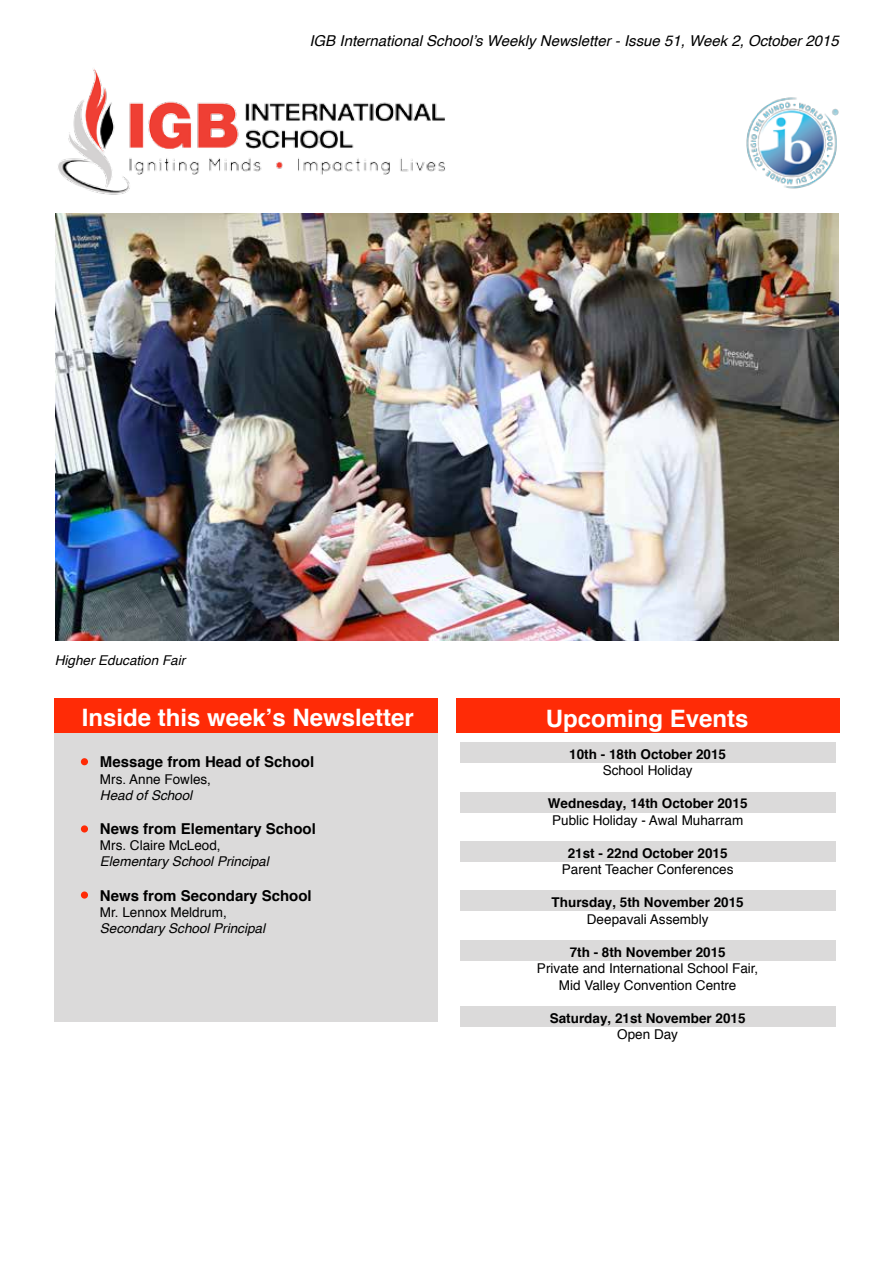
<style>
.page{position:relative;width:893px;height:1263px;background:#fff}
.page>*{position:absolute;margin:0;border:0;box-sizing:border-box;transform-origin:0 0}
.t1{font:700 24px "Helvetica";color:#fff}
.t2{font:700 15px "Helvetica";color:#000}
.t3{font:italic 15px "Helvetica";color:#000}
.t4{font:13.5px/16.5px "Helvetica";color:#000;text-align:center}
.t5{font:700 13.5px "Helvetica";color:#000}
.t6{font:italic 13.5px "Helvetica";color:#000}
</style>
<div class="page">
<img style="left:55px;top:213px;width:784px;height:427px">
<div style="left:460px;top:742px;width:375px;height:20px;background:#dbdada"></div>
<div style="left:460px;top:792px;width:375px;height:21px;background:#dbdada"></div>
<div style="left:460px;top:841px;width:375px;height:21px;background:#dbdada"></div>
<div style="left:460px;top:890px;width:375px;height:20px;background:#dbdada"></div>
<div style="left:460px;top:940px;width:375px;height:20px;background:#dbdada"></div>
<div style="left:460px;top:1006px;width:375px;height:21px;background:#dbdada"></div>
<div style="left:54px;top:699px;width:383px;height:323px;background:#dbdada"></div>
<div style="left:54px;top:699px;width:384px;height:34px;background:#ff2b06"></div>
<div style="left:456px;top:699px;width:384px;height:34px;background:#ff2b06"></div>
<div style="left:81px;top:758px;width:7px;height:7px;background:#ff2b06;border-radius:50%"></div>
<div style="left:81px;top:825px;width:7px;height:7px;background:#ff2b06;border-radius:50%"></div>
<div style="left:81px;top:891px;width:7px;height:8px;background:#ff2b06;border-radius:50%"></div>
<img style="left:746px;top:97px;width:93px;height:92px">
<img style="left:58px;top:69px;width:387px;height:126px">
<p class="t3" style="left:309px;top:29px;width:531px">IGB International School’s Weekly Newsletter - Issue 51, Week 2, October 2015</p>
<p class="t6" style="left:55px;top:650px;width:132px">Higher Education Fair</p>
<h1 class="t1" style="left:82px;top:702px;width:334px">Inside this week’s Newsletter</h1>
<h1 class="t1" style="left:546px;top:703px;width:204px">Upcoming Events</h1>
<p class="t2" style="left:100px;top:752px;width:216px">Message from Head of School</p>
<p class="t4" style="left:100px;top:771px;width:113px">Mrs. Anne Fowles,</p>
<p class="t6" style="left:100px;top:784px;width:94px">Head of School</p>
<p class="t2" style="left:100px;top:819px;width:217px">News from Elementary School</p>
<p class="t4" style="left:100px;top:837px;width:122px">Mrs. Claire McLeod,</p>
<p class="t6" style="left:100px;top:851px;width:170px">Elementary School Principal</p>
<p class="t2" style="left:100px;top:886px;width:213px">News from Secondary School</p>
<p class="t4" style="left:100px;top:904px;width:128px">Mr. Lennox Meldrum,</p>
<p class="t6" style="left:100px;top:917px;width:167px">Secondary School Principal</p>
<p class="t5" style="left:569px;top:745px;width:158px">10th - 18th October 2015</p>
<p class="t4" style="left:603px;top:763px;width:92px">School Holiday</p>
<p class="t5" style="left:548px;top:795px;width:201px">Wednesday, 14th October 2015</p>
<p class="t4" style="left:552px;top:812px;width:193px">Public Holiday - Awal Muharram</p>
<p class="t5" style="left:568px;top:844px;width:161px">21st - 22nd October 2015</p>
<p class="t4" style="left:562px;top:862px;width:173px">Parent Teacher Conferences</p>
<p class="t5" style="left:552px;top:894px;width:194px">Thursday, 5th November 2015</p>
<p class="t4" style="left:587px;top:911px;width:123px">Deepavali Assembly</p>
<p class="t5" style="left:570px;top:943px;width:158px">7th - 8th November 2015</p>
<p class="t4" style="left:537px;top:961px;width:223px">Private and International School Fair,<br>Mid Valley Convention Centre</p>
<p class="t5" style="left:550px;top:1009px;width:197px">Saturday, 21st November 2015</p>
<p class="t4" style="left:617px;top:1026px;width:62px">Open Day</p>
</div>
